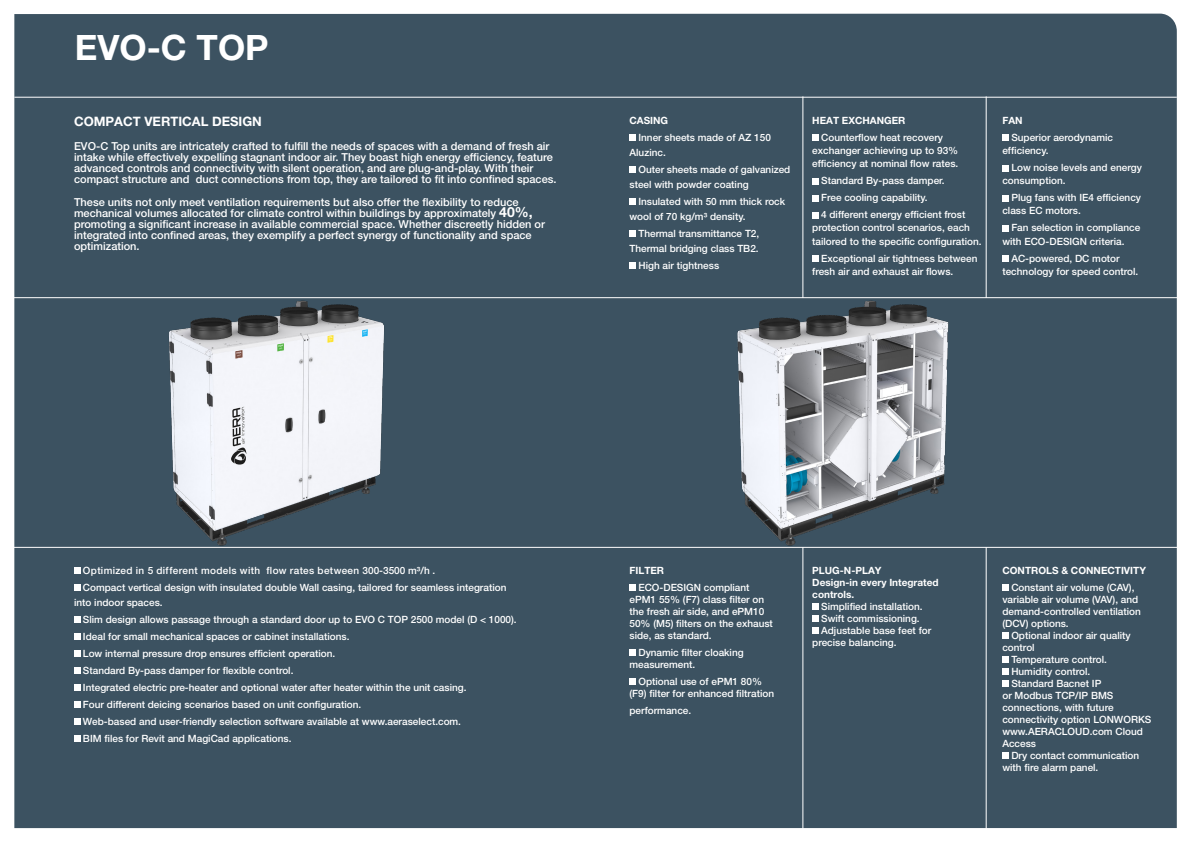
<style>
.page{position:relative;width:1191px;height:842px;background:#fff}
.page>*{position:absolute;margin:0;border:0;box-sizing:border-box;transform-origin:0 0}
.t1{font:700 35px "Helvetica Neue LT Pro";color:#fff}
.t2{font:700 13px "Helvetica Neue LT Pro";color:#fff}
.t3{font:500 11px/11.2px "Helvetica Neue LT Pro";color:#fff}
.t4{font:500 10px/12px "Helvetica Neue LT Pro";color:#fff}
.t5{font:700 10px/12px "Helvetica Neue LT Pro";color:#fff}
.t6{font:500 10px "Helvetica Neue LT Pro";letter-spacing:.03em;color:#fff}
.s1{font-weight:700;font-size:14px}
.s2{font-weight:700}
</style>
<div class="page">
<div style="left:14px;top:14px;width:1162px;height:814px;background:#3c5261"></div>
<hr style="left:7px;top:297px;width:1175px;height:1px;background:#fff">
<hr style="left:14px;top:97px;width:1162px;height:1px;background:#fff">
<hr style="left:7px;top:547px;width:1175px;height:1px;background:#fff">
<hr style="left:802px;top:96px;width:1px;height:202px;background:#fff">
<hr style="left:802px;top:547px;width:1px;height:288px;background:#fff">
<hr style="left:986px;top:96px;width:1px;height:202px;background:#fff">
<hr style="left:986px;top:547px;width:1px;height:288px;background:#fff">
<img style="left:114px;top:288px;width:367px;height:273px">
<img style="left:626px;top:288px;width:366px;height:273px">
<svg style="left:74px;top:567px;width:6px;height:6px"></svg>
<svg style="left:74px;top:584px;width:6px;height:6px"></svg>
<svg style="left:74px;top:616px;width:6px;height:6px"></svg>
<svg style="left:74px;top:633px;width:6px;height:6px"></svg>
<svg style="left:74px;top:650px;width:6px;height:6px"></svg>
<svg style="left:74px;top:667px;width:6px;height:6px"></svg>
<svg style="left:74px;top:684px;width:6px;height:6px"></svg>
<svg style="left:74px;top:701px;width:6px;height:6px"></svg>
<svg style="left:74px;top:718px;width:6px;height:6px"></svg>
<svg style="left:74px;top:735px;width:6px;height:6px"></svg>
<svg style="left:629px;top:135px;width:6px;height:6px"></svg>
<svg style="left:629px;top:167px;width:6px;height:6px"></svg>
<svg style="left:629px;top:199px;width:6px;height:6px"></svg>
<svg style="left:629px;top:231px;width:6px;height:6px"></svg>
<svg style="left:629px;top:263px;width:6px;height:6px"></svg>
<svg style="left:629px;top:584px;width:6px;height:6px"></svg>
<svg style="left:629px;top:649px;width:6px;height:6px"></svg>
<svg style="left:629px;top:678px;width:6px;height:6px"></svg>
<svg style="left:1002px;top:584px;width:6px;height:6px"></svg>
<svg style="left:1002px;top:632px;width:6px;height:6px"></svg>
<svg style="left:1002px;top:656px;width:6px;height:6px"></svg>
<svg style="left:1002px;top:668px;width:6px;height:6px"></svg>
<svg style="left:1002px;top:680px;width:6px;height:6px"></svg>
<svg style="left:1002px;top:752px;width:6px;height:6px"></svg>
<svg style="left:812px;top:135px;width:6px;height:6px"></svg>
<svg style="left:812px;top:178px;width:6px;height:6px"></svg>
<svg style="left:812px;top:195px;width:6px;height:6px"></svg>
<svg style="left:812px;top:212px;width:6px;height:6px"></svg>
<svg style="left:812px;top:256px;width:6px;height:6px"></svg>
<svg style="left:1002px;top:135px;width:6px;height:6px"></svg>
<svg style="left:1002px;top:165px;width:6px;height:6px"></svg>
<svg style="left:1002px;top:195px;width:6px;height:6px"></svg>
<svg style="left:1002px;top:225px;width:6px;height:6px"></svg>
<svg style="left:1002px;top:256px;width:6px;height:6px"></svg>
<svg style="left:812px;top:603px;width:6px;height:6px"></svg>
<svg style="left:812px;top:615px;width:6px;height:6px"></svg>
<svg style="left:812px;top:627px;width:6px;height:6px"></svg>
<p class="t1" style="left:75px;top:26px;width:195px">EVO-C TOP</p>
<p class="t2" style="left:74px;top:113px;width:189px">COMPACT VERTICAL DESIGN</p>
<p class="t3" style="left:74px;top:140px;width:484px">EVO-C Top units are intricately crafted to fulfill the needs of spaces with a demand of fresh air intake while effectively expelling stagnant indoor air. They boast high energy efficiency, feature advanced controls and connectivity with silent operation, and are plug-and-play. With their compact structure and duct connections from top, they are tailored to fit into confined spaces.</p>
<p class="t3" style="left:74px;top:196px;width:472px">These units not only meet ventilation requirements but also offer the flexibility to reduce mechanical volumes allocated for climate control within buildings by approximately <span class="s1">40%, </span>promoting a significant increase in available commercial space. Whether discreetly hidden or integrated into confined areas, they exemplify a perfect synergy of functionality and space optimization.</p>
<p class="t4" style="left:638px;top:112px;width:134px;line-height:17px;text-indent:-9px"><span class="s2">CASING<br></span>Inner sheets made of AZ 150</p>
<p class="t4" style="left:629px;top:146px;width:38px">Aluzinc.</p>
<p class="t4" style="left:629px;top:162px;width:162px;line-height:15px;text-indent:9px">Outer sheets made of galvanized steel with powder coating</p>
<p class="t4" style="left:629px;top:194px;width:157px;line-height:15px;text-indent:9px">Insulated with 50 mm thick rock wool of 70 kg/m³ density.</p>
<p class="t4" style="left:629px;top:226px;width:131px;line-height:15px;text-align:right">Thermal transmittance T2,<br>Thermal bridging class TB2.</p>
<p class="t4" style="left:638px;top:259px;width:82px">High air tightness</p>
<p class="t5" style="left:812px;top:114px;width:95px">HEAT EXCHANGER</p>
<p class="t4" style="left:812px;top:131px;width:147px;line-height:13.2px;text-indent:9px">Counterflow heat recovery exchanger achieving up to 93% efficiency at nominal flow rates.</p>
<p class="t4" style="left:821px;top:175px;width:125px">Standard By-pass damper.</p>
<p class="t4" style="left:821px;top:192px;width:108px">Free cooling capability.</p>
<p class="t4" style="left:812px;top:208px;width:171px;line-height:13.2px;text-indent:9px">4 different energy efficient frost protection control scenarios, each tailored to the specific configuration.</p>
<p class="t4" style="left:812px;top:251px;width:167px;line-height:13.2px;text-indent:9px">Exceptional air tightness between fresh air and exhaust air flows.</p>
<p class="t5" style="left:1002px;top:114px;width:22px">FAN</p>
<p class="t4" style="left:1002px;top:131px;width:112px;line-height:13.2px;text-indent:9px">Superior aerodynamic efficiency.</p>
<p class="t4" style="left:1002px;top:161px;width:141px;line-height:13.2px;text-indent:9px">Low noise levels and energy consumption.</p>
<p class="t4" style="left:1002px;top:191px;width:140px;line-height:13.2px;text-indent:9px">Plug fans with IE4 efficiency class EC motors.</p>
<p class="t4" style="left:1002px;top:221px;width:139px;line-height:13.2px;text-indent:9px">Fan selection in compliance with ECO-DESIGN criteria.</p>
<p class="t4" style="left:1002px;top:251px;width:137px;line-height:13.2px;text-indent:9px">AC-powered, DC motor technology for speed control.</p>
<p class="t6" style="left:83px;top:564px;width:354px">Optimized in 5 different models with flow rates between 300-3500 m³/h .</p>
<p class="t4" style="left:74px;top:579px;width:434px;line-height:15px;text-indent:9px">Compact vertical design with insulated double Wall casing, tailored for seamless integration into indoor spaces.</p>
<p class="t4" style="left:83px;top:613px;width:435px">Slim design allows passage through a standard door up to EVO C TOP 2500 model (D &lt; 1000).</p>
<p class="t4" style="left:83px;top:630px;width:268px">Ideal for small mechanical spaces or cabinet installations.</p>
<p class="t4" style="left:83px;top:647px;width:254px">Low internal pressure drop ensures efficient operation.</p>
<p class="t4" style="left:83px;top:664px;width:212px">Standard By-pass damper for flexible control.</p>
<p class="t4" style="left:83px;top:681px;width:385px">Integrated electric pre-heater and optional water after heater within the unit casing.</p>
<p class="t4" style="left:83px;top:698px;width:280px">Four different deicing scenarios based on unit configuration.</p>
<p class="t4" style="left:83px;top:715px;width:379px">Web-based and user-friendly selection software available at www.aeraselect.com.</p>
<p class="t4" style="left:83px;top:732px;width:210px">BIM files for Revit and MagiCad applications.</p>
<p class="t5" style="left:629px;top:564px;width:36px">FILTER</p>
<p class="t4" style="left:629px;top:581px;width:145px;text-indent:9px">ECO-DESIGN compliant ePM1 55% (F7) class filter on the fresh air side, and ePM10<br>50% (M5) filters on the exhaust side, as standard.</p>
<p class="t4" style="left:629px;top:646px;width:116px;text-indent:9px">Dynamic filter cloaking measurement.</p>
<p class="t4" style="left:629px;top:675px;width:146px;text-align:center">Optional use of ePM1 80%<br>(F9) filter for enhanced filtration</p>
<p class="t4" style="left:629px;top:704px;width:63px">performance.</p>
<p class="t5" style="left:812px;top:564px;width:71px">PLUG-N-PLAY</p>
<p class="t5" style="left:812px;top:576px;width:128px">Design-in every Integrated controls.</p>
<p class="t4" style="left:821px;top:600px;width:103px">Simplified installation.</p>
<p class="t4" style="left:821px;top:612px;width:100px">Swift commissioning.</p>
<p class="t4" style="left:812px;top:624px;width:120px;text-indent:9px">Adjustable base feet for precise balancing.</p>
<p class="t5" style="left:1002px;top:564px;width:145px">CONTROLS &amp; CONNECTIVITY</p>
<p class="t4" style="left:1002px;top:581px;width:140px;text-indent:9px">Constant air volume (CAV), variable air volume (VAV), and demand-controlled ventilation (DCV) options.</p>
<p class="t4" style="left:1002px;top:629px;width:130px;text-indent:9px">Optional indoor air quality control</p>
<p class="t4" style="left:1011px;top:653px;width:97px">Temperature control.</p>
<p class="t4" style="left:1011px;top:665px;width:80px">Humidity control.</p>
<p class="t4" style="left:1002px;top:677px;width:150px;text-indent:9px">Standard Bacnet IP<br>or Modbus TCP/IP BMS connections, with future connectivity option LONWORKS</p>
<p class="t4" style="left:1002px;top:725px;width:142px">www.AERACLOUD.com Cloud<br>Access</p>
<p class="t4" style="left:1002px;top:749px;width:138px;text-indent:9px">Dry contact communication with fire alarm panel.</p>
</div>
